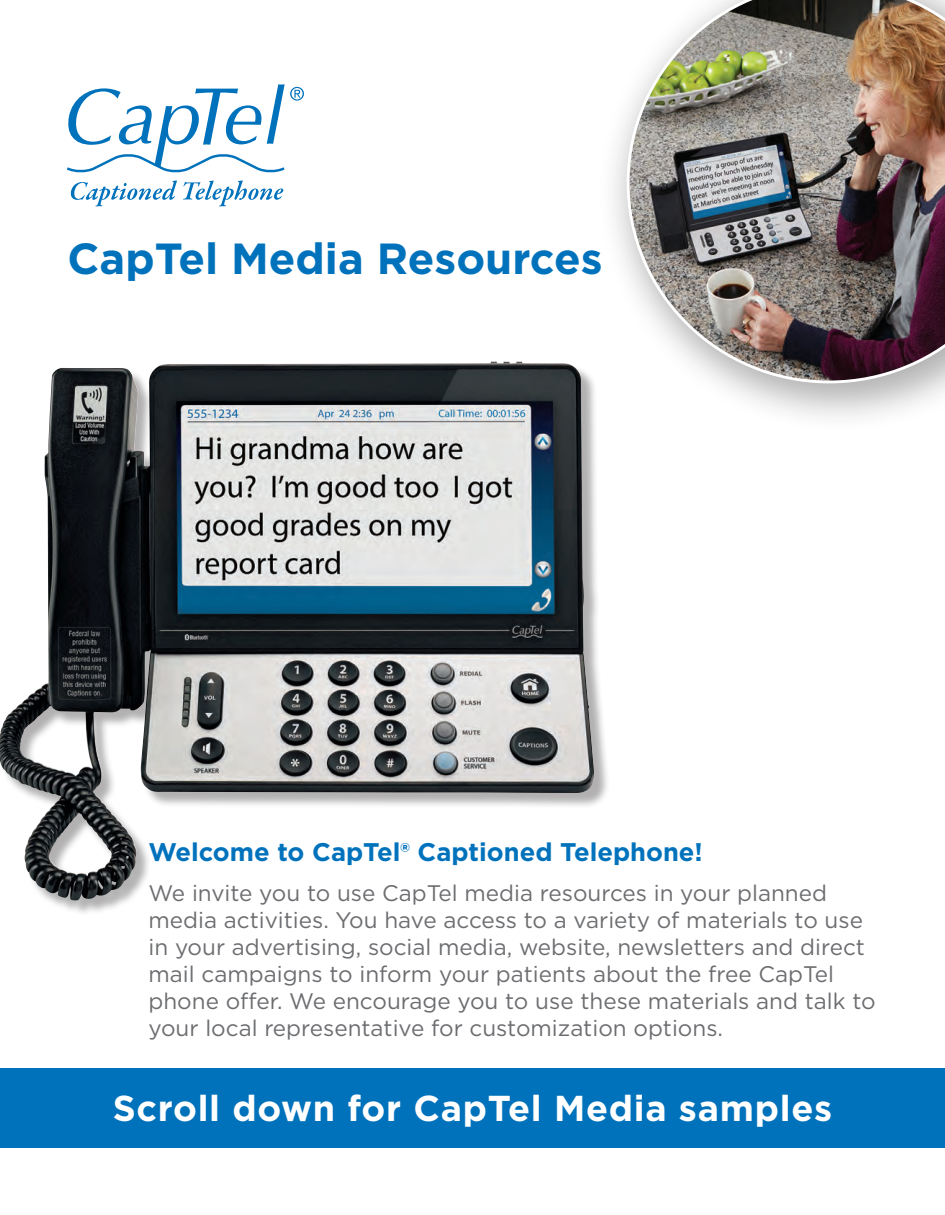
<style>
.page{position:relative;width:945px;height:1215px;background:#fff}
.page>*{position:absolute;margin:0;border:0;box-sizing:border-box;transform-origin:0 0}
.Body_Text_CSN{font:700 43.5px "Gotham";color:#0072bc}
.Body_Text_CSN-2{font:700 36px "Gotham";letter-spacing:.02em;color:#fff}
.Body_Copy{font:700 25.5px "Gotham";color:#0072bc}
.Body_Copy-2{font:22.5px/27px "Gotham";color:#6c6d70}
</style>
<div class="page">
<svg style="left:71px;top:181px;width:106px;height:25px"></svg>
<svg style="left:183px;top:181px;width:100px;height:25px"></svg>
<svg style="left:67px;top:84px;width:237px;height:89px"></svg>
<div style="left:0;top:1068px;width:945px;height:80px;background:#0072bc"></div>
<div style="left:598px;top:0;width:347px;height:433px;background:#231f20;opacity:.35"></div>
<img style="left:627px;top:0;width:318px;height:383px">
<div style="left:2px;top:363px;width:608px;height:553px;background:#231f20;opacity:.35"></div>
<img style="left:0;top:361px;width:494px;height:540px">
<p class="Body_Text_CSN" style="left:68px;top:229px;width:537px">CapTel Media Resources</p>
<p class="Body_Copy" style="left:148px;top:835px;width:556px">Welcome to CapTel® Captioned Telephone!</p>
<p class="Body_Copy-2" style="left:148px;top:879px;width:729px">We invite you to use CapTel media resources in your planned media activities. You have access to a variety of materials to use in your advertising, social media, website, newsletters and direct mail campaigns to inform your patients about the free CapTel phone offer. We encourage you to use these materials and talk to your local representative for customization options.</p>
<p class="Body_Text_CSN-2" style="left:113px;top:1085px;width:721px">Scroll down for CapTel Media samples</p>
</div>
